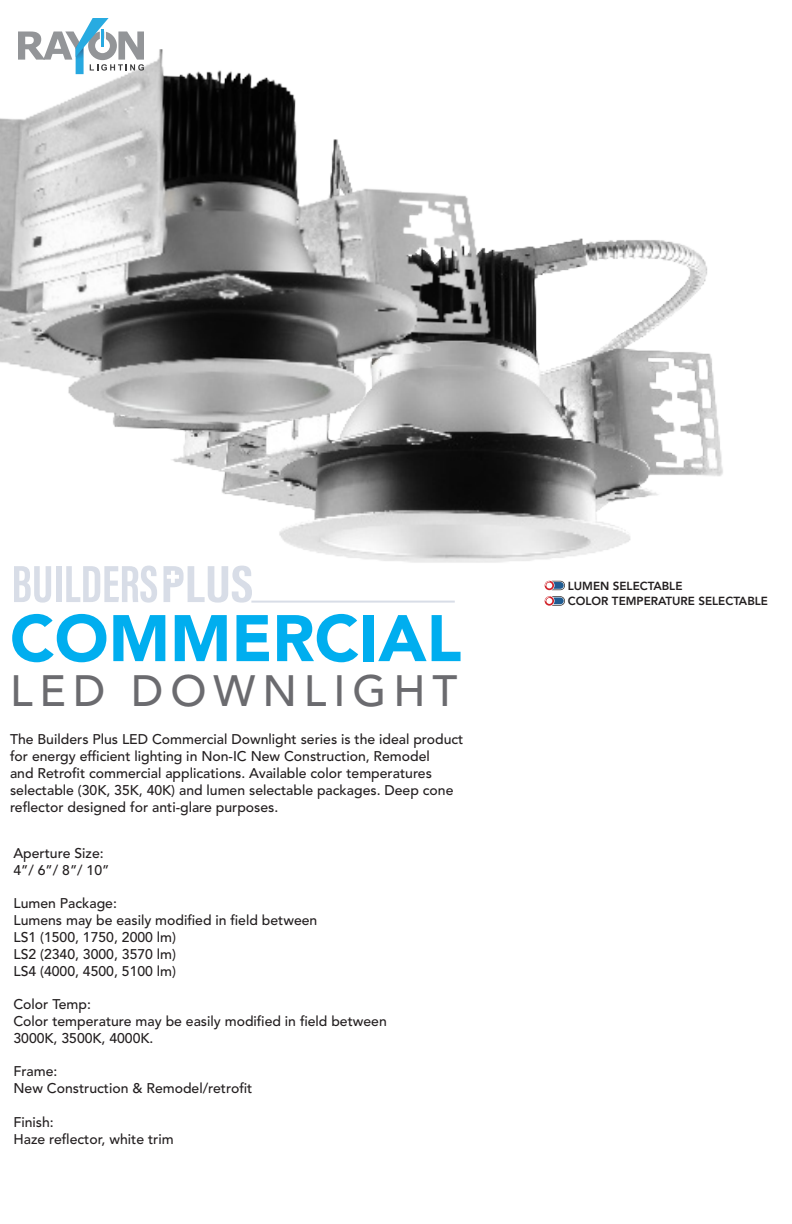
<style>
.page{position:relative;width:792px;height:1224px;background:#fff}
.page>*{position:absolute;margin:0;border:0;box-sizing:border-box;transform-origin:0 0}
.t1{font:900 65px "Avenir LT Std";color:#00aeef}
.t2{font:500 43.4px "Avenir LT Std";letter-spacing:.16em;color:#6b6b6f}
.t3{font:500 14px/16.8px "Avenir LT Std";color:#231f20}
.t4{font:800 11.6px "Avenir LT Std";color:#231f20}
</style>
<div class="page">
<img style="left:147px;top:240px;width:576px;height:360px">
<img style="left:0;top:49px;width:595px;height:441px">
<svg style="left:18px;top:18px;width:126px;height:56px"></svg>
<svg style="left:14px;top:566px;width:37px;height:37px"></svg>
<div style="left:56px;top:566px;width:5px;height:36px;background:#d8dde7"></div>
<svg style="left:66px;top:566px;width:91px;height:37px"></svg>
<svg style="left:164px;top:566px;width:88px;height:37px"></svg>
<hr style="left:251px;top:601px;width:204px;height:2px;background:#d8dde7">
<svg style="left:545px;top:581px;width:20px;height:9px"></svg>
<svg style="left:545px;top:596px;width:20px;height:10px"></svg>
<p class="t1" style="left:10px;top:599px;width:453px">COMMERCIAL</p>
<p class="t2" style="left:10px;top:666px;width:449px">LED DOWNLIGHT</p>
<p class="t3" style="left:10px;top:731px;width:455px">The Builders Plus LED Commercial Downlight series is the ideal product for energy efficient lighting in Non-IC New Construction, Remodel<br>and Retrofit commercial applications. Available color temperatures selectable (30K, 35K, 40K) and lumen selectable packages. Deep cone reflector designed for anti-glare purposes.</p>
<p class="t3" style="left:13px;top:845px;width:92px">Aperture Size:</p>
<p class="t3" style="left:13px;top:862px;width:97px">4”/ 6”/ 8”/ 10”</p>
<p class="t3" style="left:13px;top:895px;width:105px">Lumen Package:</p>
<p class="t3" style="left:13px;top:912px;width:305px">Lumens may be easily modified in field between</p>
<p class="t3" style="left:13px;top:929px;width:164px">LS1 (1500, 1750, 2000 lm)</p>
<p class="t3" style="left:13px;top:946px;width:164px">LS2 (2340, 3000, 3570 lm)</p>
<p class="t3" style="left:13px;top:963px;width:164px">LS4 (4000, 4500, 5100 lm)</p>
<p class="t3" style="left:13px;top:996px;width:79px">Color Temp:</p>
<p class="t3" style="left:13px;top:1013px;width:375px">Color temperature may be easily modified in field between</p>
<p class="t3" style="left:13px;top:1030px;width:142px">3000K, 3500K, 4000K.</p>
<p class="t3" style="left:13px;top:1063px;width:46px">Frame:</p>
<p class="t3" style="left:13px;top:1080px;width:240px">New Construction &amp; Remodel/retrofit</p>
<p class="t3" style="left:13px;top:1114px;width:42px">Finish:</p>
<p class="t3" style="left:13px;top:1131px;width:162px">Haze reflector, white trim</p>
<p class="t4" style="left:568px;top:579px;width:116px">LUMEN SELECTABLE</p>
<p class="t4" style="left:568px;top:594px;width:202px">COLOR TEMPERATURE SELECTABLE</p>
</div>
